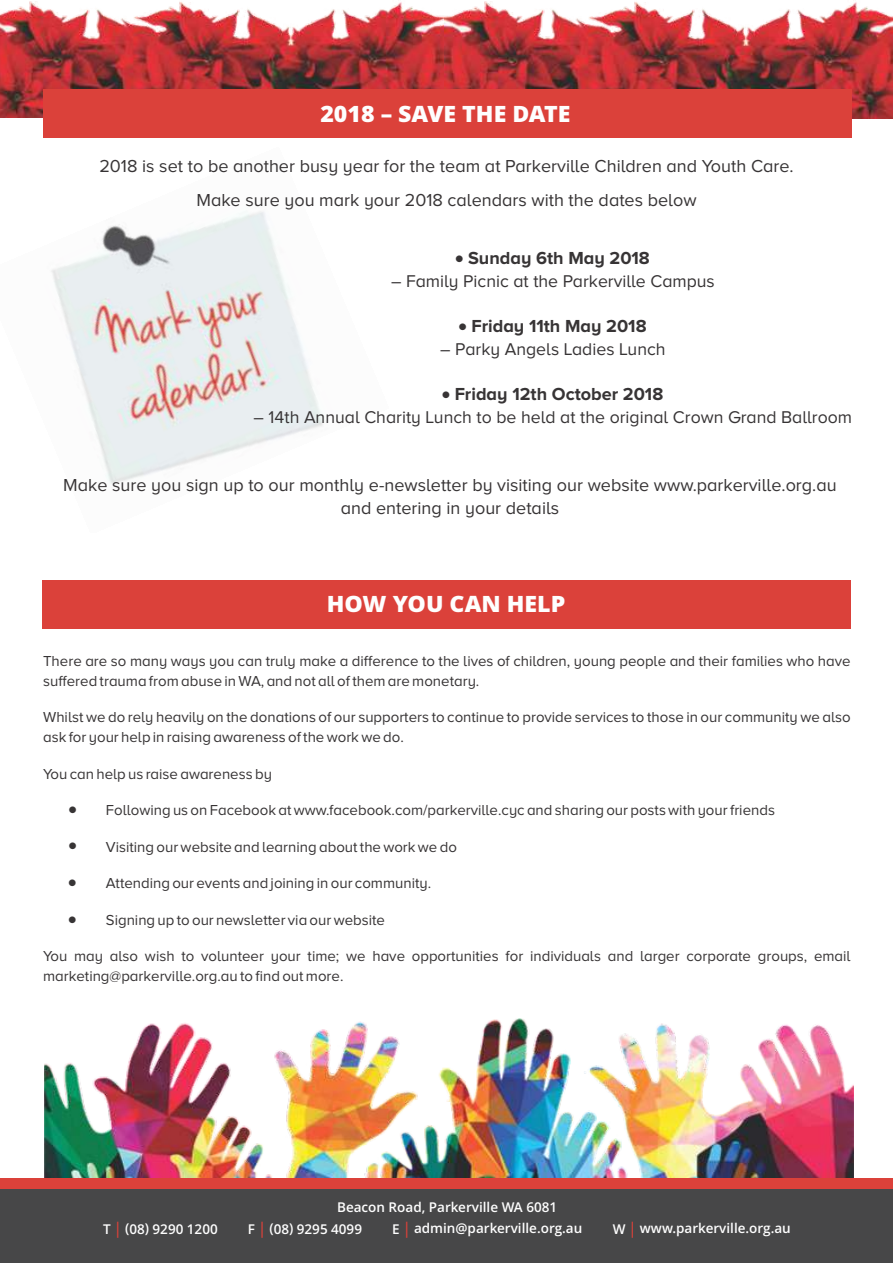
<style>
.page{position:relative;width:893px;height:1263px;background:#fff}
.page>*{position:absolute;margin:0;border:0;box-sizing:border-box;transform-origin:0 0}
.t1{font:800 22.5px "Open Sans";color:#fefefe}
.t2{font:18px/34.2px "Proxima Nova A";color:#373435;text-align:center}
.t3{font:700 18px "Proxima Nova A";color:#373435}
.t4{font:17.7px "Proxima Nova A";color:#373435}
.t5{font:15px/19.5px "Proxima Nova A";color:#373435}
.t6{font:600 13.5px "Open Sans";color:#fefefe}
.t7{font:9px "Monotype Sorts";color:#373435}
.s1{font-family:"Monotype Sorts";font-weight:400;font-size:9px}
.s2{font-size:16.2px;color:#db413a}
</style>
<div class="page">
<img style="left:0;top:1px;width:444px;height:117px">
<img style="left:444px;top:1px;width:449px;height:117px">
<img style="left:44px;top:1019px;width:809px;height:159px">
<img style="left:51px;top:211px;width:272px;height:273px">
<div style="left:0;top:1183px;width:893px;height:80px;background:#474748"></div>
<div style="left:0;top:1178px;width:893px;height:10px;background:#db413a"></div>
<div style="left:43px;top:89px;width:808px;height:49px;background:#db413a"></div>
<div style="left:42px;top:580px;width:809px;height:48px;background:#db413a"></div>
<h1 class="t1" style="left:320px;top:104px;width:252px">2018 – SAVE THE DATE</h1>
<p class="t2" style="left:99px;top:149px;width:696px">2018 is set to be another busy year for the team at Parkerville Children and Youth Care.<br>Make sure you mark your 2018 calendars with the dates below</p>
<p class="t3" style="left:456px;top:250px;width:195px"><span class="s1">l</span> Sunday 6th May 2018</p>
<p class="t4" style="left:391px;top:273px;width:325px">– Family Picnic at the Parkerville Campus</p>
<p class="t3" style="left:459px;top:318px;width:189px"><span class="s1">l</span> Friday 11th May 2018</p>
<p class="t4" style="left:440px;top:341px;width:227px">– Parky Angels Ladies Lunch</p>
<p class="t3" style="left:442px;top:386px;width:222px"><span class="s1">l</span> Friday 12th October 2018</p>
<p class="t4" style="left:254px;top:409px;width:600px">– 14th Annual Charity Lunch to be held at the original Crown Grand Ballroom</p>
<p class="t2" style="left:63px;top:475px;width:775px;line-height:23px">Make sure you sign up to our monthly e-newsletter by visiting our website www.parkerville.org.au and entering in your details</p>
<h1 class="t1" style="left:327px;top:595px;width:240px">HOW YOU CAN HELP</h1>
<p class="t5" style="left:43px;top:652px;width:809px">There are so many ways you can truly make a difference to the lives of children, young people and their families who have suffered trauma from abuse in WA, and not all of them are monetary.</p>
<p class="t5" style="left:43px;top:708px;width:809px">Whilst we do rely heavily on the donations of our supporters to continue to provide services to those in our community we also ask for your help in raising awareness of the work we do.</p>
<p class="t5" style="left:43px;top:764px;width:230px">You can help us raise awareness by</p>
<p class="t7" style="left:69px;top:806px;width:9px">l</p>
<p class="t5" style="left:106px;top:801px;width:671px">Following us on Facebook at www.facebook.com/parkerville.cyc and sharing our posts with your friends</p>
<p class="t7" style="left:69px;top:842px;width:9px">l</p>
<p class="t5" style="left:106px;top:837px;width:353px">Visiting our website and learning about the work we do</p>
<p class="t7" style="left:69px;top:879px;width:9px">l</p>
<p class="t5" style="left:106px;top:874px;width:327px">Attending our events and joining in our community.</p>
<p class="t7" style="left:69px;top:915px;width:9px">l</p>
<p class="t5" style="left:106px;top:911px;width:281px">Signing up to our newsletter via our website</p>
<p class="t5" style="left:43px;top:947px;width:809px">You may also wish to volunteer your time; we have opportunities for individuals and larger corporate groups, email marketing@parkerville.org.au to find out more.</p>
<p class="t6" style="left:337px;top:1202px;width:222px">Beacon Road, Parkerville WA 6081</p>
<p class="t6" style="left:103px;top:1223px;width:116px">T <span class="s2">|</span> (08) 9290 1200</p>
<p class="t6" style="left:248px;top:1223px;width:116px">F <span class="s2">|</span> (08) 9295 4099</p>
<p class="t6" style="left:392px;top:1222px;width:192px">E <span class="s2">|</span> admin@parkerville.org.au</p>
<p class="t6" style="left:613px;top:1222px;width:180px">W <span class="s2">|</span> www.parkerville.org.au</p>
</div>
